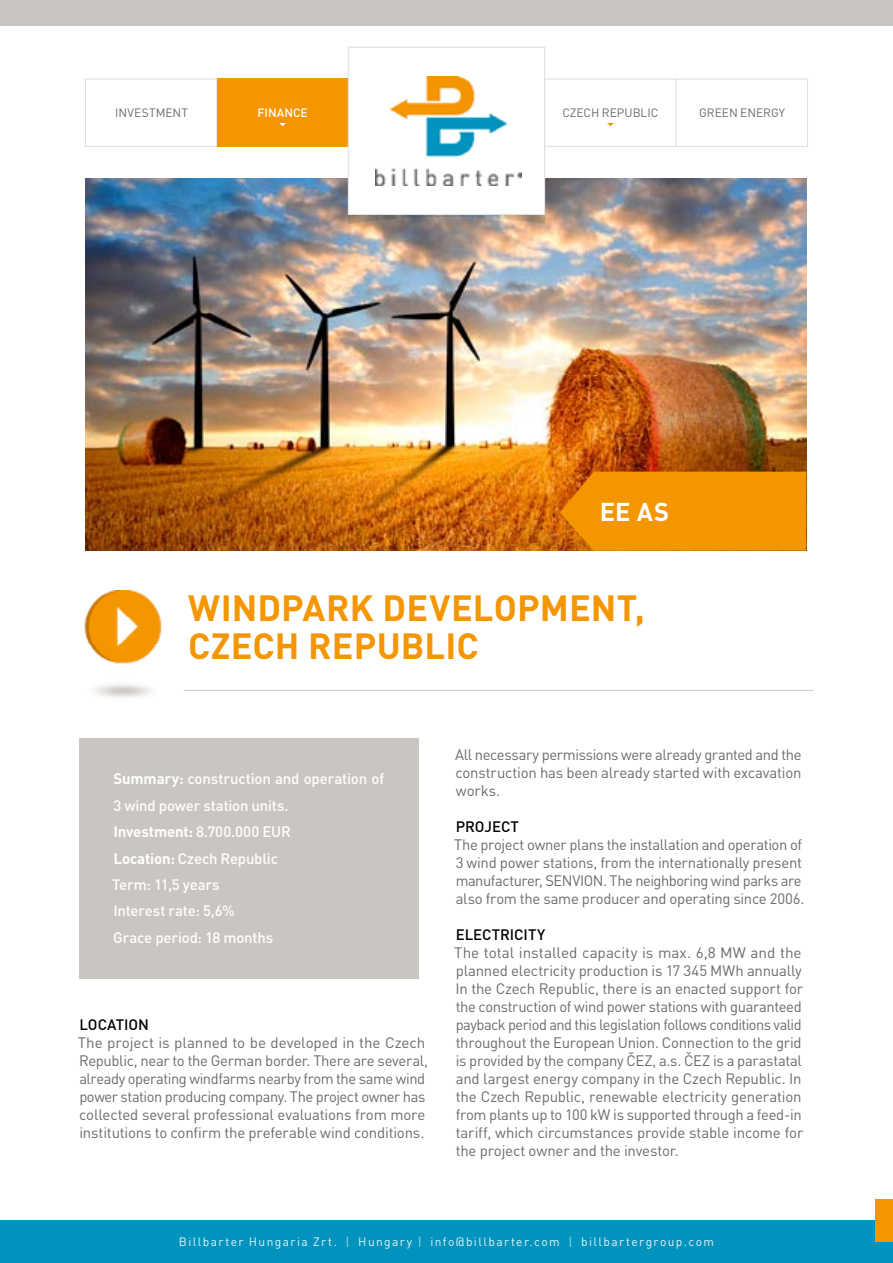
<style>
.page{position:relative;width:893px;height:1263px;background:#fff}
.page>*{position:absolute;margin:0;border:0;box-sizing:border-box;transform-origin:0 0}
.t1{font:700 36px/37.5px "DIN Pro";letter-spacing:.005em;color:#f49600}
.t2{font:700 25.5px "DIN Pro";color:#fff}
.t3{font:15px/18px "DIN Pro";letter-spacing:-.02em;color:#6b6b6a;text-align:justify}
.t4{font:500 15px/26.4px "DIN Pro";letter-spacing:-.01em;color:#fff}
.t5{font:500 15px "DIN Pro";color:#000}
.t6{font:12px "DIN Pro";letter-spacing:.115em;color:#e9f5fa}
.t7{font:12px "DIN Pro";color:#6b6b6a}
.t8{font:500 12px "DIN Pro";color:#fff}
.s1{font-weight:700}
.s2{font-weight:500;color:#81c8e0}
</style>
<div class="page">
<img style="left:85px;top:179px;width:721px;height:372px">
<svg style="left:560px;top:472px;width:246px;height:79px"></svg>
<div style="left:0;top:0;width:893px;height:26px;background:#c9c5c1"></div>
<hr style="left:184px;top:690px;width:629px;height:1px;background:#c9c9c8">
<div style="left:0;top:1220px;width:893px;height:43px;background:#0093bd"></div>
<div style="left:876px;top:1199px;width:17px;height:43px;background:#f49600"></div>
<div style="left:85px;top:79px;width:132px;height:68px;border:1px solid #dedede"></div>
<div style="left:217px;top:79px;width:131px;height:68px;background:#f49600"></div>
<div style="left:544px;top:79px;width:132px;height:68px;border:1px solid #dedede"></div>
<div style="left:676px;top:79px;width:132px;height:68px;border:1px solid #dedede"></div>
<svg style="left:279px;top:123px;width:7px;height:3px"></svg>
<svg style="left:607px;top:123px;width:7px;height:3px"></svg>
<svg style="left:348px;top:215px;width:197px;height:9px"></svg>
<div style="left:79px;top:739px;width:339px;height:240px;background:#c9c5c1"></div>
<img style="left:84px;top:591px;width:78px;height:107px">
<div style="left:348px;top:47px;width:197px;height:167px;background:#fff"></div>
<img style="left:376px;top:76px;width:146px;height:109px">
<div style="left:348px;top:47px;width:197px;height:168px;border:1px solid #dedede"></div>
<p class="t7" style="left:115px;top:105px;width:74px">investment</p>
<p class="t8" style="left:258px;top:105px;width:52px">finance</p>
<p class="t7" style="left:562px;top:105px;width:98px">czech republic</p>
<p class="t7" style="left:699px;top:105px;width:87px">Green energy</p>
<h2 class="t2" style="left:600px;top:494px;width:69px">EE AS</h2>
<h1 class="t1" style="left:188px;top:588px;width:458px">WINDPARK DEVELOPMENT,<br>CZECH REPUBLIC</h1>
<p class="t4" style="left:112px;top:765px;width:274px"><span class="s1">SUMMARY:</span> construction and operation of<br>3 wind power station units.<br><span class="s1">INVESTMENT:</span> 8.700.000 EUR<br><span class="s1">LOCATION:</span> Czech Republic<br>Term: 11,5 years<br>I nterest rate: 5,6%<br>Grace period: 18 months</p>
<p class="t5" style="left:79px;top:1014px;width:71px">Location</p>
<p class="t3" style="left:78px;top:1033px;width:352px;text-align:left">The project is planned to be developed in the Czech Republic, near to the German border. There are several, already operating windfarms nearby from the same wind power station producing company. The project owner has collected several professional evaluations from more institutions to confirm the preferable wind conditions.</p>
<p class="t3" style="left:455px;top:745px;width:348px">All necessary permissions were already granted and the construction has been already started with excavation works.</p>
<p class="t5" style="left:456px;top:816px;width:65px">Project</p>
<p class="t3" style="left:454px;top:835px;width:349px">The project owner plans the installation and operation of 3 wind power stations, from the internationally present manufacturer, SENVI</p>
<p class="t3" style="left:456px;top:871px;width:350px;text-align:right">ON . The neighboring wind parks are<br>also from the same producer and operating since 2006.</p>
<p class="t5" style="left:456px;top:924px;width:91px">Electricity</p>
<p class="t3" style="left:454px;top:943px;width:351px">The total installed capacity is max. 6,8 MW and the planned electricity production is 17 345 MWh annually I n the Czech Republic, there is an enacted support for the construction of wind power stations with guaranteed payback period and this legislation follows conditions valid throughout the European U nion. Connection to the grid is provided by the company ČEZ, a.s. ČEZ is a parastatal and largest energy company in the Czech Republic. I n the Czech Republic, renewable electricity generation from plants up to 100 kW is supported through a feed-in tariff, which circumstances provide stable income for the project owner and the investor.</p>
<p class="t6" style="left:179px;top:1233px;width:536px">Billbarter H ungaria Zrt. <span class="s2">|</span> H ungary <span class="s2">|</span> info@billbarter.com <span class="s2">|</span> billbartergroup.com</p>
</div>
